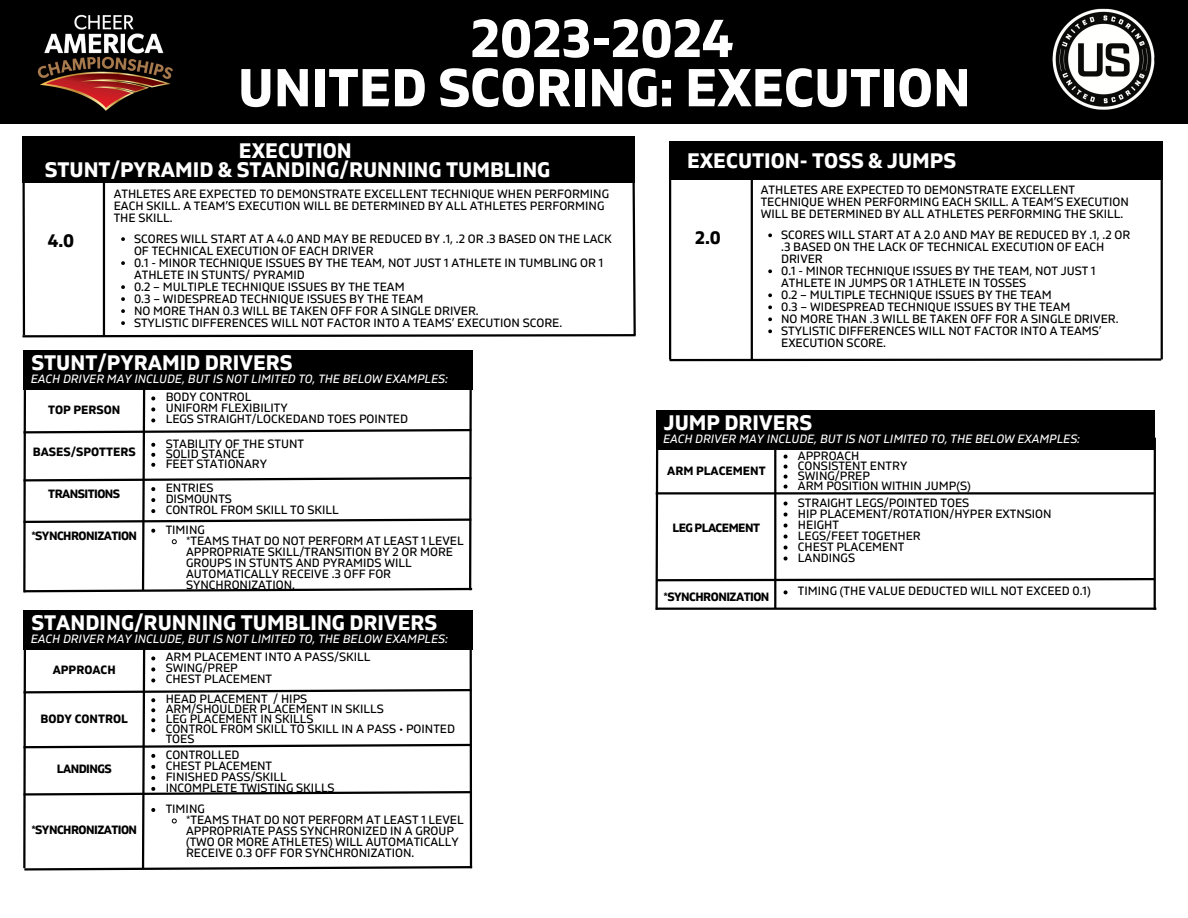
<style>
.page{position:relative;width:1188px;height:918px;background:#fff}
.page>*{position:absolute;margin:0;border:0;box-sizing:border-box;transform-origin:0 0}
.t1{font:700 53.1px "Gilam";color:#fff}
.t2{font:700 21px "Gilam";color:#fff}
.t3{font:700 18px "Gilam";color:#000}
.t4{font:12px/12px "Gilam";color:#000}
.t5{font:italic 12px "Gilam";color:#fff}
.t6{font:700 12px "Gilam";letter-spacing:-.045em;color:#000}
.t7{font:700 12px "Gilam";color:#000}
</style>
<div class="page">
<div style="left:0;top:0;width:1188px;height:123px;background:#000"></div>
<img style="left:37px;top:14px;width:136px;height:97px">
<img style="left:1052px;top:8px;width:103px;height:102px">
<div style="left:22px;top:136px;width:613px;height:47px;background:#000"></div>
<svg style="left:22px;top:183px;width:614px;height:155px"></svg>
<hr style="left:103px;top:178px;width:2px;height:157px;background:#000">
<div style="left:24px;top:350px;width:449px;height:40px;background:#000"></div>
<svg style="left:23px;top:375px;width:450px;height:218px"></svg>
<div style="left:24px;top:610px;width:449px;height:40px;background:#000"></div>
<svg style="left:23px;top:638px;width:450px;height:233px"></svg>
<hr style="left:470px;top:638px;width:2px;height:230px;background:#000">
<div style="left:670px;top:141px;width:493px;height:38px;background:#000"></div>
<svg style="left:669px;top:357px;width:494px;height:5px"></svg>
<svg style="left:768px;top:233px;width:4px;height:4px"></svg>
<svg style="left:768px;top:269px;width:4px;height:4px"></svg>
<svg style="left:768px;top:293px;width:4px;height:4px"></svg>
<svg style="left:768px;top:305px;width:4px;height:4px"></svg>
<svg style="left:768px;top:317px;width:4px;height:4px"></svg>
<svg style="left:768px;top:329px;width:4px;height:4px"></svg>
<hr style="left:669px;top:168px;width:2px;height:191px;background:#000">
<hr style="left:1161px;top:167px;width:2px;height:192px;background:#000">
<hr style="left:751px;top:174px;width:2px;height:186px;background:#000">
<div style="left:656px;top:410px;width:499px;height:40px;background:#000"></div>
<svg style="left:655px;top:450px;width:502px;height:160px"></svg>
<hr style="left:1154px;top:438px;width:2px;height:172px;background:#000">
<p class="t1" style="left:471px;top:7px;width:264px">2023-2024</p>
<p class="t1" style="left:238px;top:57px;width:734px">UNITED SCORING: EXECUTION</p>
<p class="t2" style="left:239px;top:138px;width:114px">EXECUTION</p>
<p class="t2" style="left:45px;top:157px;width:507px">STUNT/PYRAMID &amp; STANDING/RUNNING TUMBLING</p>
<p class="t4" style="left:114px;top:188px;width:497px">ATHLETES ARE EXPECTED TO DEMONSTRATE EXCELLENT TECHNIQUE WHEN PERFORMING<br>EACH SKILL. A TEAM’S EXECUTION WILL BE DETERMINED BY ALL ATHLETES PERFORMING<br>THE SKILL.</p>
<p class="t4" style="left:134px;top:233px;width:479px">SCORES WILL START AT A 4.0 AND MAY BE REDUCED BY .1, .2 OR .3 BASED ON THE LACK<br>OF TECHNICAL EXECUTION OF EACH DRIVER</p>
<p class="t4" style="left:134px;top:257px;width:471px">0.1 - MINOR TECHNIQUE ISSUES BY THE TEAM, NOT JUST 1 ATHLETE IN TUMBLING OR 1<br>ATHLETE IN STUNTS/ PYRAMID</p>
<p class="t4" style="left:134px;top:281px;width:272px">0.2 – MULTIPLE TECHNIQUE ISSUES BY THE TEAM</p>
<p class="t4" style="left:134px;top:293px;width:291px">0.3 – WIDESPREAD TECHNIQUE ISSUES BY THE TEAM</p>
<p class="t4" style="left:134px;top:305px;width:346px">NO MORE THAN 0.3 WILL BE TAKEN OFF FOR A SINGLE DRIVER.</p>
<p class="t4" style="left:134px;top:317px;width:430px">STYLISTIC DIFFERENCES WILL NOT FACTOR INTO A TEAMS’ EXECUTION SCORE.</p>
<p class="t3" style="left:48px;top:230px;width:28px">4.0</p>
<p class="t2" style="left:32px;top:350px;width:263px">STUNT/PYRAMID DRIVERS</p>
<p class="t4" style="left:166px;top:392px;width:87px">BODY CONTROL</p>
<p class="t4" style="left:166px;top:403px;width:124px">UNIFORM FLEXIBILITY</p>
<p class="t4" style="left:166px;top:414px;width:244px">LEGS STRAIGHT/LOCKEDAND TOES POINTED</p>
<p class="t4" style="left:166px;top:438px;width:140px">STABILITY OF THE STUNT</p>
<p class="t4" style="left:166px;top:448px;width:81px">SOLID STANCE</p>
<p class="t4" style="left:166px;top:458px;width:103px">FEET STATIONARY</p>
<p class="t4" style="left:166px;top:482px;width:49px">ENTRIES</p>
<p class="t4" style="left:166px;top:493px;width:68px">DISMOUNTS</p>
<p class="t4" style="left:166px;top:504px;width:175px">CONTROL FROM SKILL TO SKILL</p>
<p class="t5" style="left:31px;top:372px;width:419px">EACH DRIVER MAY INCLUDE, BUT IS NOT LIMITED TO, THE BELOW EXAMPLES:</p>
<p class="t7" style="left:48px;top:403px;width:74px">TOP PERSON</p>
<p class="t7" style="left:33px;top:445px;width:104px">BASES/SPOTTERS</p>
<p class="t6" style="left:48px;top:487px;width:73px">TRANSITIONS</p>
<p class="t6" style="left:31px;top:529px;width:107px">*SYNCHRONIZATION</p>
<p class="t4" style="left:166px;top:524px;width:41px">TIMING</p>
<p class="t4" style="left:186px;top:535px;width:279px;line-height:10.9px">*TEAMS THAT DO NOT PERFORM AT LEAST 1 LEVEL APPROPRIATE SKILL/TRANSITION BY 2 OR MORE GROUPS IN STUNTS AND PYRAMIDS WILL AUTOMATICALLY RECEIVE .3 OFF FOR SYNCHRONIZATION.</p>
<p class="t2" style="left:32px;top:610px;width:407px">STANDING/RUNNING TUMBLING DRIVERS</p>
<p class="t4" style="left:166px;top:652px;width:206px">ARM PLACEMENT INTO A PASS/SKILL</p>
<p class="t4" style="left:166px;top:663px;width:74px">SWING/PREP</p>
<p class="t4" style="left:166px;top:674px;width:108px">CHEST PLACEMENT</p>
<p class="t4" style="left:166px;top:694px;width:143px">HEAD PLACEMENT / HIPS</p>
<p class="t4" style="left:166px;top:704px;width:220px">ARM/SHOULDER PLACEMENT IN SKILLS</p>
<p class="t4" style="left:166px;top:714px;width:149px">LEG PLACEMENT IN SKILLS</p>
<p class="t4" style="left:166px;top:724px;width:291px;line-height:10.1px">CONTROL FROM SKILL TO SKILL IN A PASS • POINTED<br>TOES</p>
<p class="t4" style="left:166px;top:749px;width:75px">CONTROLLED</p>
<p class="t4" style="left:166px;top:760px;width:108px">CHEST PLACEMENT</p>
<p class="t4" style="left:166px;top:771px;width:123px">FINISHED PASS/SKILL</p>
<p class="t4" style="left:166px;top:782px;width:171px">INCOMPLETE TWISTING SKILLS</p>
<p class="t5" style="left:31px;top:632px;width:419px">EACH DRIVER MAY INCLUDE, BUT IS NOT LIMITED TO, THE BELOW EXAMPLES:</p>
<p class="t7" style="left:53px;top:663px;width:64px">APPROACH</p>
<p class="t7" style="left:41px;top:712px;width:89px">BODY CONTROL</p>
<p class="t6" style="left:57px;top:762px;width:56px">LANDINGS</p>
<p class="t6" style="left:31px;top:823px;width:107px">*SYNCHRONIZATION</p>
<p class="t4" style="left:166px;top:803px;width:41px">TIMING</p>
<p class="t4" style="left:186px;top:815px;width:279px;line-height:10.9px">*TEAMS THAT DO NOT PERFORM AT LEAST 1 LEVEL APPROPRIATE PASS SYNCHRONIZED IN A GROUP (TWO OR MORE ATHLETES) WILL AUTOMATICALLY RECEIVE 0.3 OFF FOR SYNCHRONIZATION.</p>
<p class="t2" style="left:687px;top:148px;width:271px">EXECUTION- TOSS &amp; JUMPS</p>
<p class="t3" style="left:695px;top:227px;width:27px">2.0</p>
<p class="t4" style="left:761px;top:185px;width:370px">ATHLETES ARE EXPECTED TO DEMONSTRATE EXCELLENT<br>TECHNIQUE WHEN PERFORMING EACH SKILL. A TEAM’S EXECUTION<br>WILL BE DETERMINED BY ALL ATHLETES PERFORMING THE SKILL.</p>
<p class="t4" style="left:781px;top:230px;width:351px">SCORES WILL START AT A 2.0 AND MAY BE REDUCED BY .1, .2 OR .3 BASED ON THE LACK OF TECHNICAL EXECUTION OF EACH<br>DRIVER</p>
<p class="t4" style="left:781px;top:266px;width:316px">0.1 - MINOR TECHNIQUE ISSUES BY THE TEAM, NOT JUST 1<br>ATHLETE IN JUMPS OR 1 ATHLETE IN TOSSES</p>
<p class="t4" style="left:781px;top:290px;width:272px">0.2 – MULTIPLE TECHNIQUE ISSUES BY THE TEAM</p>
<p class="t4" style="left:781px;top:302px;width:291px">0.3 – WIDESPREAD TECHNIQUE ISSUES BY THE TEAM</p>
<p class="t4" style="left:781px;top:314px;width:339px">NO MORE THAN .3 WILL BE TAKEN OFF FOR A SINGLE DRIVER.</p>
<p class="t4" style="left:781px;top:326px;width:322px">STYLISTIC DIFFERENCES WILL NOT FACTOR INTO A TEAMS’<br>EXECUTION SCORE.</p>
<p class="t2" style="left:664px;top:410px;width:150px">JUMP DRIVERS</p>
<p class="t4" style="left:798px;top:450px;width:63px">APPROACH</p>
<p class="t4" style="left:798px;top:460px;width:111px">CONSISTENT ENTRY</p>
<p class="t4" style="left:798px;top:470px;width:74px">SWING/PREP</p>
<p class="t4" style="left:798px;top:480px;width:174px">ARM POSITION WITHIN JUMP(S)</p>
<p class="t4" style="left:798px;top:497px;width:173px">STRAIGHT LEGS/POINTED TOES</p>
<p class="t4" style="left:798px;top:508px;width:255px">HIP PLACEMENT/ROTATION/HYPER EXTNSION</p>
<p class="t4" style="left:798px;top:519px;width:43px">HEIGHT</p>
<p class="t4" style="left:798px;top:530px;width:124px">LEGS/FEET TOGETHER</p>
<p class="t4" style="left:798px;top:541px;width:108px">CHEST PLACEMENT</p>
<p class="t4" style="left:798px;top:552px;width:59px">LANDINGS</p>
<p class="t5" style="left:663px;top:432px;width:419px">EACH DRIVER MAY INCLUDE, BUT IS NOT LIMITED TO, THE BELOW EXAMPLES:</p>
<p class="t7" style="left:667px;top:463px;width:100px">ARM PLACEMENT</p>
<p class="t6" style="left:672px;top:521px;width:89px">LEG PLACEMENT</p>
<p class="t6" style="left:664px;top:590px;width:107px">*SYNCHRONIZATION</p>
<p class="t4" style="left:798px;top:586px;width:294px">TIMING (THE VALUE DEDUCTED WILL NOT EXCEED 0.1)</p>
</div>
